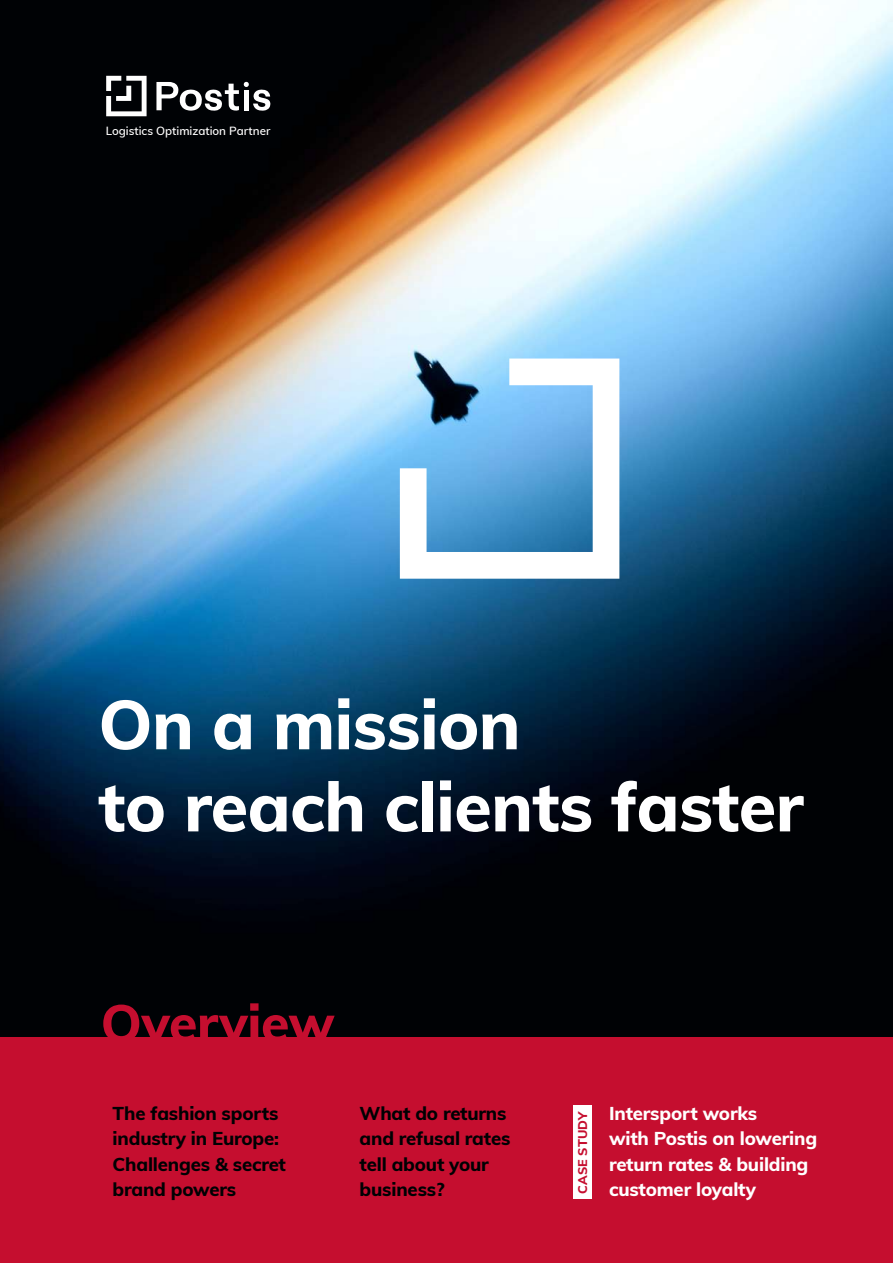
<style>
.page{position:relative;width:893px;height:1263px;background:#fff}
.page>*{position:absolute;margin:0;border:0;box-sizing:border-box;transform-origin:0 0}
.t1{font:800 68.4px/82.1px "Muli";letter-spacing:-.01em;color:#fff}
.t2{font:800 51.9px "Muli";letter-spacing:-.01em;color:#c50e2f}
.t3{font:800 18.6px/25.5px "Muli";letter-spacing:-.01em;color:#000103}
.t4{font:800 18.6px/25.5px "Muli";letter-spacing:-.01em;color:#fff}
.t5{font:800 12.75px "Muli";letter-spacing:.005em;color:#c50e2f}
.t6{font:600 11.55px "Muli";color:#fff}
</style>
<div class="page">
<img style="left:0;top:0;width:892px;height:1038px">
<svg style="left:400px;top:358px;width:219px;height:221px"></svg>
<div style="left:0;top:1038px;width:893px;height:225px;background:#c50e2f"></div>
<div style="left:573px;top:1105px;width:19px;height:93px;background:#fff"></div>
<svg style="left:106px;top:76px;width:41px;height:40px"></svg>
<svg style="left:156px;top:82px;width:114px;height:29px"></svg>
<p class="t6" style="left:106px;top:122px;width:166px">Logistics Optimization Partner</p>
<h1 class="t1" style="left:98px;top:680px;width:707px">On a mission<br>to reach clients faster</h1>
<h2 class="t2" style="left:101px;top:985px;width:236px">Overview</h2>
<p class="t3" style="left:113px;top:1100px;width:175px">The fashion sports industry in Europe:<br>Challenges &amp; secret brand powers</p>
<p class="t3" style="left:360px;top:1100px;width:152px">What do returns and refusal rates tell about your business?</p>
<p class="t4" style="left:609px;top:1100px;width:210px">Intersport works<br>with Postis on lowering return rates &amp; building</p>
<p class="t5" style="left:573px;top:1194px;width:85px;rotate:-90deg">CASE STUDY</p>
<p class="t4" style="left:609px;top:1176px;width:148px">customer loyalty</p>
</div>
